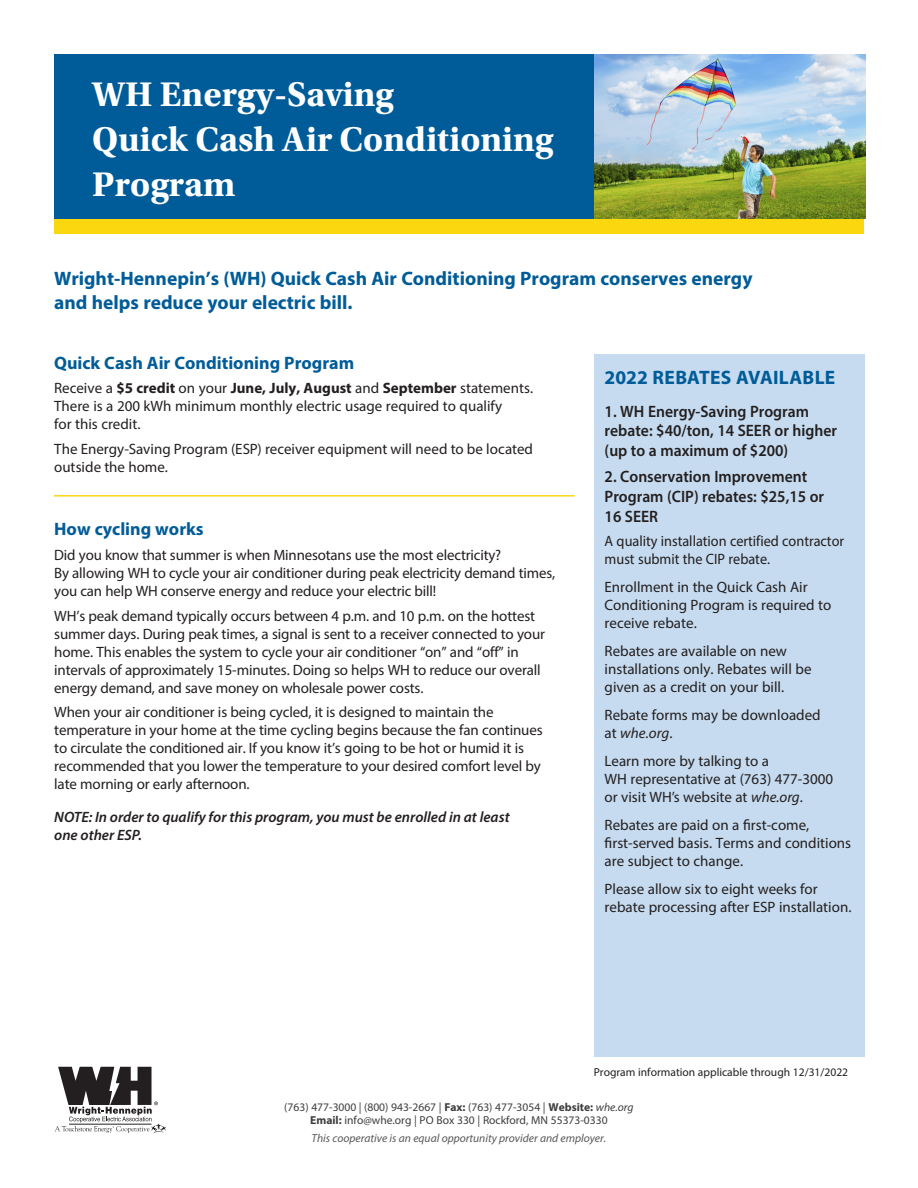
<style>
.page{position:relative;width:918px;height:1188px;background:#fff}
.page>*{position:absolute;margin:0;border:0;box-sizing:border-box;transform-origin:0 0}
.t1{font:700 36px/45px "Utopia Std";color:#fff}
.body{font:700 19.5px/24px "Myriad Pro";color:#005c98}
.subhead{font:700 18px "Myriad Pro";color:#005c98}
.t2{font:600 16.5px/19.6px "Myriad Pro";color:#231f20;scale:.95 1}
.body-2{font:15px/18px "Myriad Pro";letter-spacing:-.01em;color:#231f20}
.subhead-2{font:15px/18px "Myriad Pro";letter-spacing:-.01em;color:#231f20}
.t3{font:italic 600 15px/18px "Myriad Pro";color:#231f20}
.body-3{font:15px/18px "Myriad Pro";letter-spacing:-.01em;color:#231f20;scale:.95 1}
.t4{font:11.55px "Myriad Pro";color:#3e3e3f}
.t5{font:italic 11.55px "Myriad Pro";color:#57585a}
.t6{font:11.55px "Myriad Pro";color:#231f20}
.s1{font-weight:700}
.s2{font-style:italic}
</style>
<div class="page">
<div style="left:594px;top:354px;width:270px;height:703px;background:#c6dbef"></div>
<hr style="left:54px;top:495px;width:521px;height:2px;background:#fad70f">
<img style="left:594px;top:54px;width:272px;height:165px">
<div style="left:54px;top:54px;width:540px;height:166px;background:#005c98"></div>
<div style="left:54px;top:219px;width:810px;height:14px;background:#fad70f"></div>
<svg style="left:55px;top:1067px;width:111px;height:66px"></svg>
<p class="t1" style="left:92px;top:72px;width:462px">WH Energy-Saving<br>Quick Cash Air Conditioning</p>
<p class="t1" style="left:92px;top:162px;width:145px">Program</p>
<p class="body" style="left:54px;top:266px;width:700px">Wright-Hennepin’s (WH) Quick Cash Air Conditioning Program conserves energy and helps reduce your electric bill.</p>
<p class="subhead" style="left:54px;top:351px;width:302px">Quick Cash Air Conditioning Program</p>
<p class="subhead-2" style="left:54px;top:379px;width:481px">Receive a <span class="s1">$5 credit</span> on your <span class="s1">June, July, August</span> and <span class="s1">September</span> statements.<br>There is a 200 kWh minimum monthly electric usage required to qualify<br>for this credit.</p>
<p class="body-2" style="left:54px;top:440px;width:480px">The Energy-Saving Program (ESP) receiver equipment will need to be located outside the home.</p>
<p class="subhead" style="left:54px;top:517px;width:151px">How cycling works</p>
<p class="subhead-2" style="left:54px;top:546px;width:502px">Did you know that summer is when Minnesotans use the most electricity?<br>By allowing WH to cycle your air conditioner during peak electricity demand times, you can help WH conserve energy and reduce your electric bill!</p>
<p class="body-2" style="left:54px;top:606px;width:492px">WH’s peak demand typically occurs between 4 p.m. and 10 p.m. on the hottest summer days. During peak times, a signal is sent to a receiver connected to your home. This enables the system to cycle your air conditioner “on” and “off” in intervals of approximately 15-minutes. Doing so helps WH to reduce our overall energy demand, and save money on wholesale power costs.</p>
<p class="body-2" style="left:54px;top:703px;width:490px">When your air conditioner is being cycled, it is designed to maintain the temperature in your home at the time cycling begins because the fan continues to circulate the conditioned air. If you know it’s going to be hot or humid it is recommended that you lower the temperature to your desired comfort level by late morning or early afternoon.</p>
<p class="t3" style="left:54px;top:807px;width:457px">NOTE: In order to qualify for this program, you must be enrolled in at least one other ESP.</p>
<p class="body" style="left:605px;top:365px;width:232px">2022 REBATES AVAILABLE</p>
<p class="t2" style="left:605px;top:401px;width:246px">1. WH Energy-Saving Program rebate: $40/ton, 14 SEER or higher (up to a maximum of $200)</p>
<p class="t2" style="left:605px;top:467px;width:233px">2. Conservation Improvement<br>Program (CIP) rebates: $25,15 or<br>16 SEER</p>
<p class="body-3" style="left:605px;top:532px;width:254px">A quality installation certified contractor must submit the CIP rebate.</p>
<p class="body-2" style="left:605px;top:578px;width:228px">Enrollment in the Quick Cash Air<br>Conditioning Program is required to receive rebate.</p>
<p class="body-2" style="left:605px;top:642px;width:208px">Rebates are available on new installations only. Rebates will be given as a credit on your bill.</p>
<p class="body-2" style="left:605px;top:706px;width:218px">Rebate forms may be downloaded at <span class="s2">whe.org</span>.</p>
<p class="body-2" style="left:605px;top:752px;width:230px">Learn more by talking to a<br>WH representative at (763) 477-3000 or visit WH’s website at <span class="s2">whe.org</span>.</p>
<p class="body-2" style="left:605px;top:816px;width:248px">Rebates are paid on a first-come, first-served basis. Terms and conditions are subject to change.</p>
<p class="body-2" style="left:605px;top:880px;width:248px">Please allow six to eight weeks for rebate processing after ESP installation.</p>
<p class="t6" style="left:594px;top:1065px;width:256px">Program information applicable through 12/31/2022</p>
<p class="t4" style="left:284px;top:1100px;width:351px">(763) 477-3000 | (800) 943-2667 | <span class="s1">Fax:</span> (763) 477-3054 | <span class="s1">Website:</span> <span class="s2">whe.org</span></p>
<p class="t4" style="left:310px;top:1113px;width:299px"><span class="s1">Email:</span> info@whe.org | PO Box 330 | Rockford, MN 55373-0330</p>
<p class="t5" style="left:312px;top:1131px;width:296px">This cooperative is an equal opportunity provider and employer.</p>
</div>
